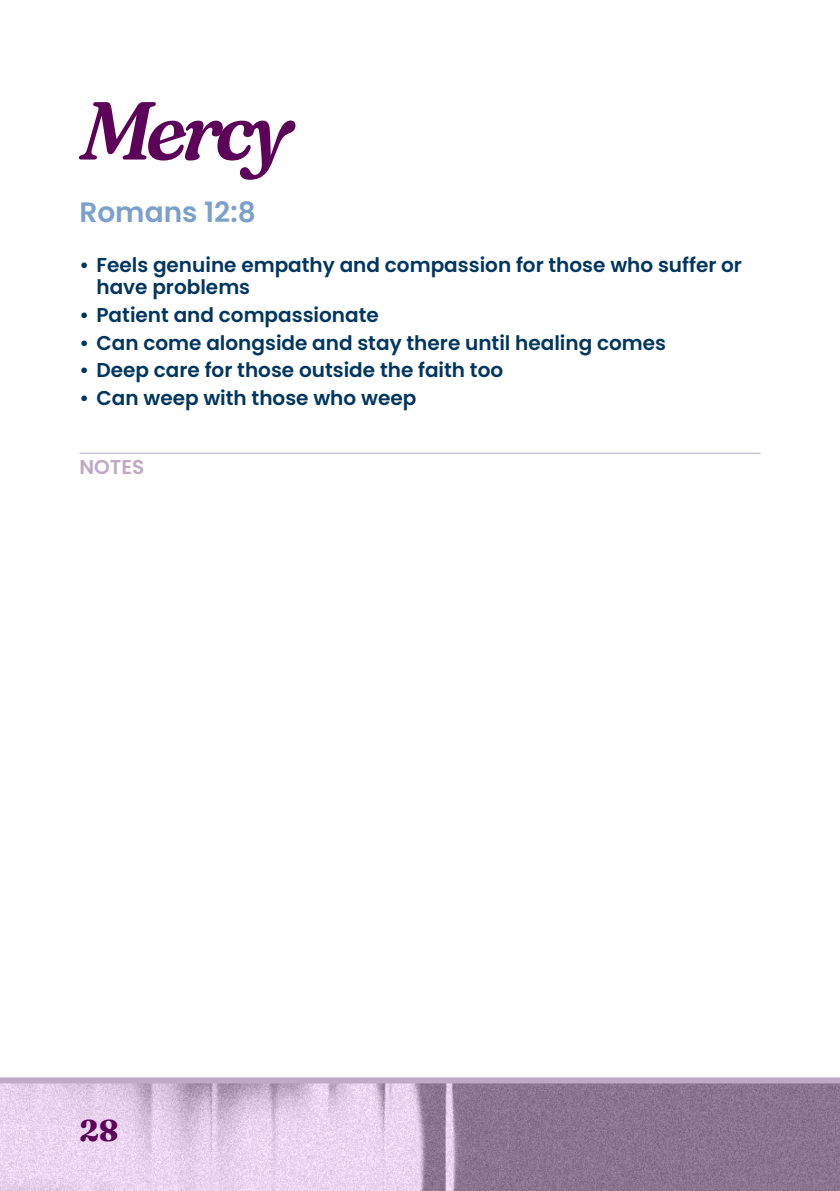
<style>
.page{position:relative;width:840px;height:1191px;background:#fff}
.page>*{position:absolute;margin:0;border:0;box-sizing:border-box;transform-origin:0 0}
.t1{font:italic 900 82px "Fraunces 9 pt";letter-spacing:-.075em;color:#5d0259}
.t2{font:900 30px "Fraunces 9 pt";color:#5d0259}
.t3{font:600 28px "Poppins";color:#7ca0cd}
.t4{font:600 20px/22px "Poppins";color:#00365f}
.Notes{font:600 20px "Poppins";color:#bfa9c4}
</style>
<div class="page">
<img style="left:0;top:1083px;width:839px;height:108px">
<div style="left:0;top:1077px;width:839px;height:6px;background:#bfa9c4"></div>
<hr style="left:79px;top:453px;width:681px;height:1px;background:#bfa9c4">
<p class="t1" style="left:79px;top:66px;width:215px">Mercy</p>
<p class="t3" style="left:79px;top:196px;width:178px">Romans 12:8</p>
<p class="t4" style="left:96px;top:254px;width:646px;text-indent:-17px">• Feels genuine empathy and compassion for those who suffer or have problems</p>
<p class="t4" style="left:79px;top:304px;width:301px">• Patient and compassionate</p>
<p class="t4" style="left:79px;top:332px;width:588px">• Can come alongside and stay there until healing comes</p>
<p class="t4" style="left:79px;top:359px;width:425px">• Deep care for those outside the faith too</p>
<p class="t4" style="left:79px;top:387px;width:338px">• Can weep with those who weep</p>
<p class="Notes" style="left:79px;top:455px;width:66px">NOTES</p>
<h2 class="t2" style="left:79px;top:1106px;width:40px">28</h2>
</div>
